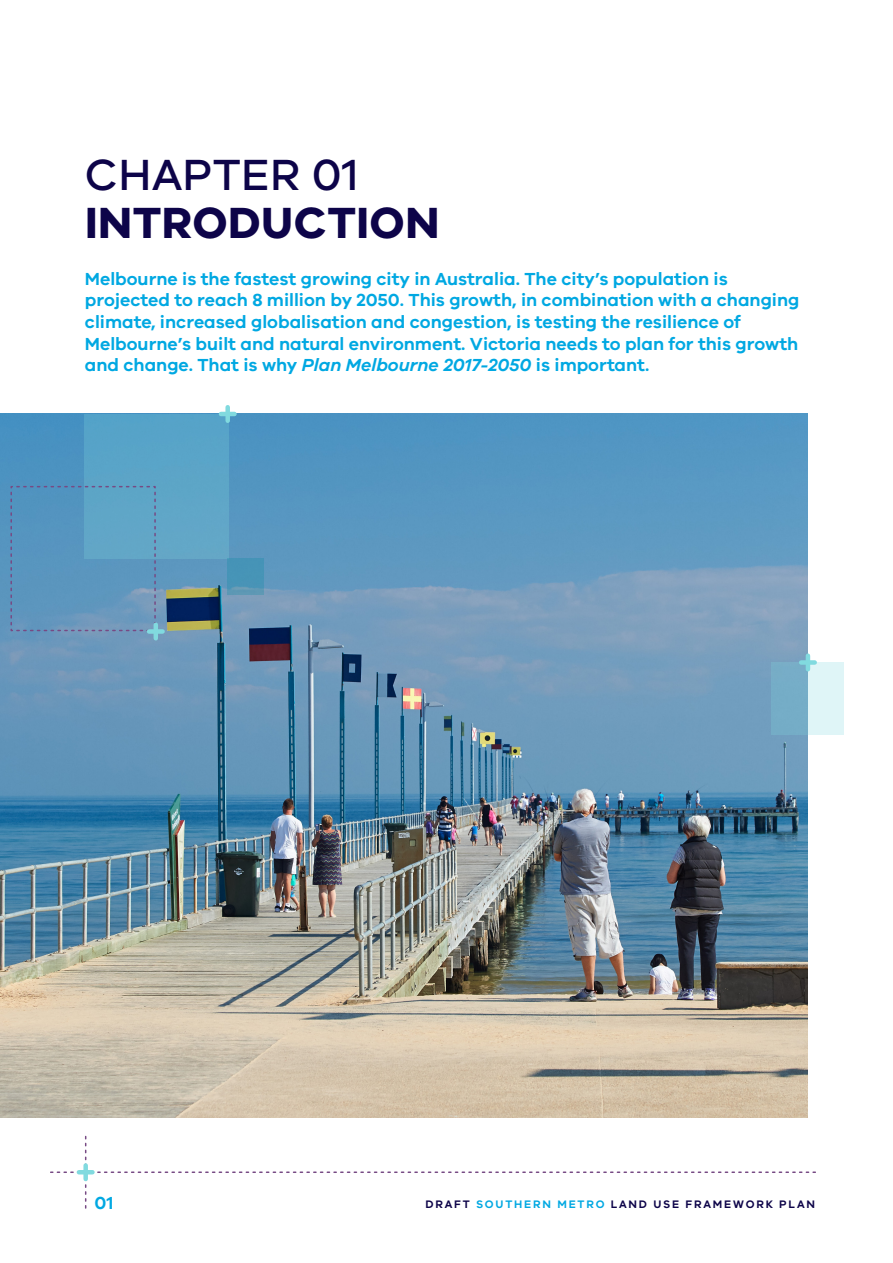
<style>
.page{position:relative;width:893px;height:1263px;background:#fff}
.page>*{position:absolute;margin:0;border:0;box-sizing:border-box;transform-origin:0 0}
.t1{font:700 45px/48px "VIC";letter-spacing:.01em;color:#0d0449}
.Introduction{font:600 18px/21.6px "VIC";color:#00a8e2}
.t2{font:600 11.25px "VIC";letter-spacing:.16em;color:#0d0449}
.s1{font-weight:500}
.s2{font-style:italic}
.s3{color:#00a8e2}
</style>
<div class="page">
<svg style="left:51px;top:1136px;width:764px;height:72px"></svg>
<hr style="left:79px;top:1170px;width:13px;height:4px;background:#81dadf">
<div style="left:83px;top:1165px;width:5px;height:14px;background:#81dadf"></div>
<img style="left:0;top:414px;width:808px;height:703px">
<hr style="left:221px;top:412px;width:13px;height:4px;background:#81dadf">
<div style="left:225px;top:407px;width:5px;height:14px;background:#81dadf"></div>
<div style="left:801px;top:660px;width:14px;height:5px;background:#81dadf"></div>
<hr style="left:806px;top:656px;width:4px;height:13px;background:#81dadf">
<div style="left:85px;top:414px;width:144px;height:145px;background:#5aa4c8"></div>
<svg style="left:772px;top:662px;width:72px;height:73px;background:#a9d1de"></svg>
<svg style="left:10px;top:485px;width:147px;height:147px"></svg>
<svg style="left:228px;top:559px;width:36px;height:36px"></svg>
<div style="left:149px;top:629px;width:14px;height:5px;background:#81dadf"></div>
<hr style="left:154px;top:625px;width:4px;height:13px;background:#81dadf">
<p class="t1" style="left:85px;top:149px;width:356px"><span class="s1">CHAPTER 01<br></span>INTRODUCTION</p>
<p class="Introduction" style="left:85px;top:267px;width:716px">Melbourne is the fastest growing city in Australia. The city’s population is projected to reach 8 million by 2050. This growth, in combination with a changing climate, increased globalisation and congestion, is testing the resilience of Melbourne’s built and natural environment. Victoria needs to plan for this growth and change. That is why <span class="s2">Plan Melbourne 2017-2050</span> is important.</p>
<p class="Introduction" style="left:94px;top:1191px;width:21px">01</p>
<p class="t2" style="left:425px;top:1197px;width:391px">DRAFT <span class="s3">SOUTHERN METRO</span> LAND USE FRAMEWORK PLAN</p>
</div>
